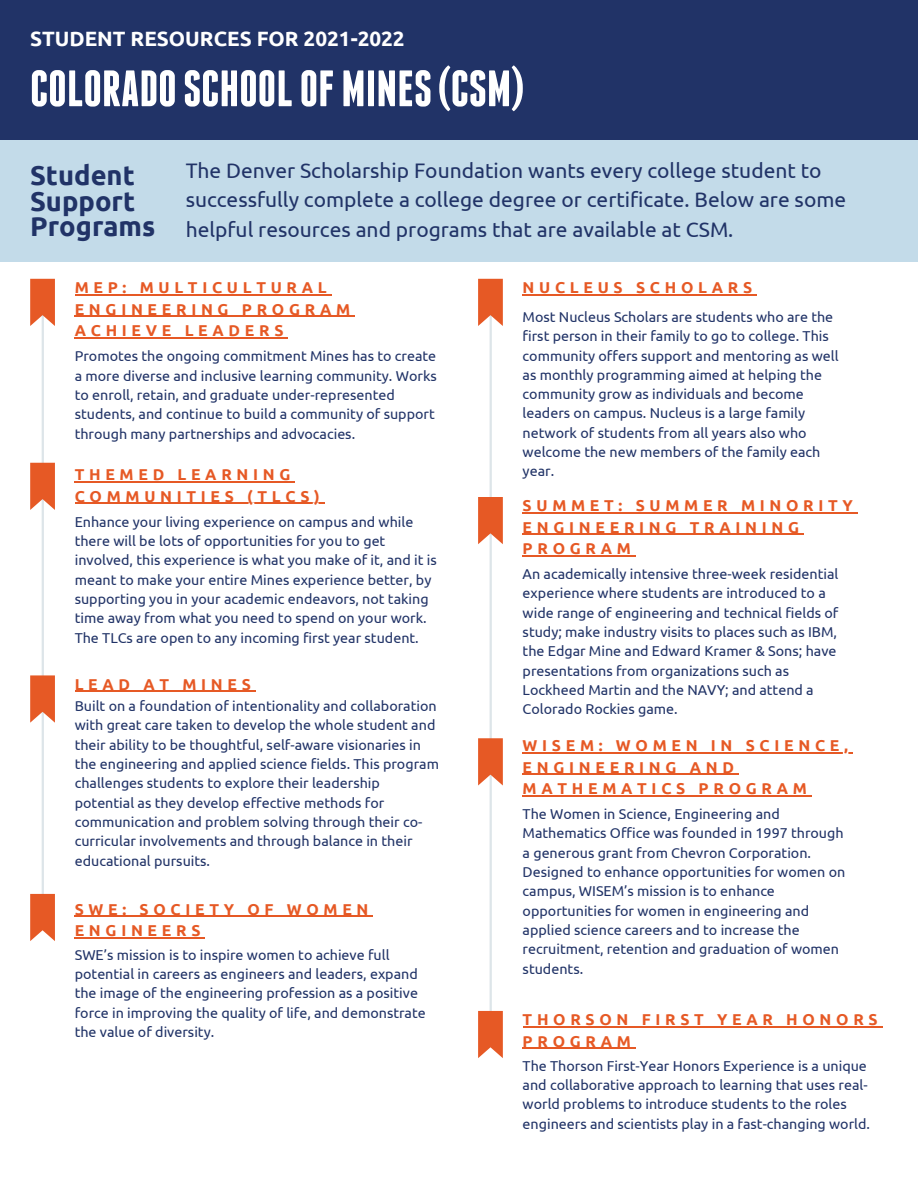
<style>
.page{position:relative;width:918px;height:1188px;background:#fff}
.page>*{position:absolute;margin:0;border:0;box-sizing:border-box;transform-origin:0 0}
.t1{font:700 51.15px "Franchise";color:#fff}
.t2{font:700 27.3px/25.5px "Ubuntu";color:#213367}
.t3{font:21px/29.2px "Ubuntu";color:#213367}
.t4{font:700 20.7px "Ubuntu";color:#fff}
.t5{font:700 15.75px/21.5px "Ubuntu";letter-spacing:.3em;color:#e65925}
.t6{font:14.25px/19.4px "Ubuntu";color:#213367}
</style>
<div class="page">
<hr style="left:523px;top:294px;width:234px;height:1px;background:#e65925">
<hr style="left:490px;top:289px;width:2px;height:753px;background:#dde5e9">
<svg style="left:478px;top:279px;width:25px;height:47px"></svg>
<hr style="left:523px;top:512px;width:335px;height:2px;background:#e65925">
<hr style="left:523px;top:534px;width:281px;height:1px;background:#e65925">
<hr style="left:523px;top:555px;width:113px;height:1px;background:#e65925">
<hr style="left:523px;top:752px;width:330px;height:1px;background:#e65925">
<hr style="left:523px;top:774px;width:216px;height:1px;background:#e65925">
<hr style="left:523px;top:795px;width:289px;height:1px;background:#e65925">
<svg style="left:478px;top:497px;width:25px;height:47px"></svg>
<hr style="left:75px;top:691px;width:181px;height:1px;background:#e65925">
<hr style="left:42px;top:290px;width:2px;height:636px;background:#dde5e9">
<svg style="left:30px;top:675px;width:25px;height:48px"></svg>
<hr style="left:75px;top:916px;width:298px;height:1px;background:#e65925">
<hr style="left:75px;top:937px;width:130px;height:1px;background:#e65925">
<svg style="left:30px;top:894px;width:25px;height:47px"></svg>
<hr style="left:523px;top:1026px;width:359px;height:1px;background:#e65925">
<hr style="left:523px;top:1048px;width:113px;height:1px;background:#e65925">
<svg style="left:478px;top:1011px;width:25px;height:47px"></svg>
<hr style="left:75px;top:294px;width:256px;height:1px;background:#e65925">
<hr style="left:75px;top:316px;width:280px;height:1px;background:#e65925">
<hr style="left:75px;top:337px;width:213px;height:1px;background:#e65925">
<svg style="left:30px;top:279px;width:25px;height:47px"></svg>
<hr style="left:75px;top:481px;width:220px;height:2px;background:#e65925">
<hr style="left:75px;top:503px;width:250px;height:1px;background:#e65925">
<svg style="left:30px;top:463px;width:25px;height:47px"></svg>
<div style="left:0;top:139px;width:918px;height:123px;background:#c3dbe9"></div>
<div style="left:0;top:0;width:918px;height:140px;background:#213367"></div>
<svg style="left:478px;top:738px;width:25px;height:48px"></svg>
<p class="t4" style="left:30px;top:27px;width:376px">STUDENT RESOURCES FOR 2021-2022</p>
<p class="t1" style="left:30px;top:68px;width:495px">COLORADOSCHOOLOF MINES(CSM)</p>
<p class="t2" style="left:30px;top:163px;width:127px">Student<br>Support<br>Programs</p>
<p class="t3" style="left:186px;top:156px;width:662px">The Denver Scholarship Foundation wants every college student to successfully complete a college degree or certificate. Below are some helpful resources and programs that are available at CSM.</p>
<p class="t5" style="left:75px;top:277px;width:277px">MEP: MULTICULTURAL<br>ENGINEERING PROGRAM<br>ACHIEVE LEADERS</p>
<p class="t6" style="left:75px;top:346px;width:364px">Promotes the ongoing commitment Mines has to create a more diverse and inclusive learning community. Works to enroll, retain, and graduate under-represented students, and continue to build a community of support through many partnerships and advocacies.</p>
<p class="t5" style="left:75px;top:464px;width:247px">THEMED LEARNING<br>COMMUNITIES (TLCS)</p>
<p class="t6" style="left:75px;top:512px;width:364px">Enhance your living experience on campus and while there will be lots of opportunities for you to get involved, this experience is what you make of it, and it is meant to make your entire Mines experience better, by supporting you in your academic endeavors, not taking time away from what you need to spend on your work.<br>The TLCs are open to any incoming first year student.</p>
<p class="t5" style="left:75px;top:673px;width:178px">LEAD AT MINES</p>
<p class="t6" style="left:75px;top:696px;width:366px">Built on a foundation of intentionality and collaboration with great care taken to develop the whole student and their ability to be thoughtful, self-aware visionaries in the engineering and applied science fields. This program challenges students to explore their leadership potential as they develop effective methods for communication and problem solving through their co&shy;curricular involvements and through balance in their educational pursuits.</p>
<p class="t5" style="left:75px;top:898px;width:295px">SWE: SOCIETY OF WOMEN<br>ENGINEERS</p>
<p class="t6" style="left:75px;top:945px;width:353px">SWE’s mission is to inspire women to achieve full potential in careers as engineers and leaders, expand the image of the engineering profession as a positive force in improving the quality of life, and demonstrate the value of diversity.</p>
<p class="t5" style="left:523px;top:277px;width:231px">NUCLEUS SCHOLARS</p>
<p class="t6" style="left:523px;top:307px;width:318px">Most Nucleus Scholars are students who are the first person in their family to go to college. This community offers support and mentoring as well as monthly programming aimed at helping the community grow as individuals and become leaders on campus. Nucleus is a large family network of students from all years also who welcome the new members of the family each year.</p>
<p class="t5" style="left:523px;top:495px;width:332px">SUMMET: SUMMER MINORITY<br>ENGINEERING TRAINING<br>PROGRAM</p>
<p class="t6" style="left:523px;top:564px;width:317px">An academically intensive three-week residential experience where students are introduced to a wide range of engineering and technical fields of study; make industry visits to places such as IBM, the Edgar Mine and Edward Kramer &amp; Sons; have presentations from organizations such as Lockheed Martin and the NAVY; and attend a Colorado Rockies game.</p>
<p class="t5" style="left:523px;top:734px;width:327px">WISEM: WOMEN IN SCIENCE,<br>ENGINEERING AND<br>MATHEMATICS PROGRAM</p>
<p class="t6" style="left:523px;top:804px;width:324px">The Women in Science, Engineering and Mathematics Office was founded in 1997 through a generous grant from Chevron Corporation.<br>Designed to enhance opportunities for women on campus, WISEM’s mission is to enhance opportunities for women in engineering and applied science careers and to increase the recruitment, retention and graduation of women students.</p>
<p class="t5" style="left:523px;top:1009px;width:357px">THORSON FIRST YEAR HONORS<br>PROGRAM</p>
<p class="t6" style="left:523px;top:1056px;width:349px">The Thorson First-Year Honors Experience is a unique and collaborative approach to learning that uses real&shy;world problems to introduce students to the roles engineers and scientists play in a fast-changing world.</p>
</div>
